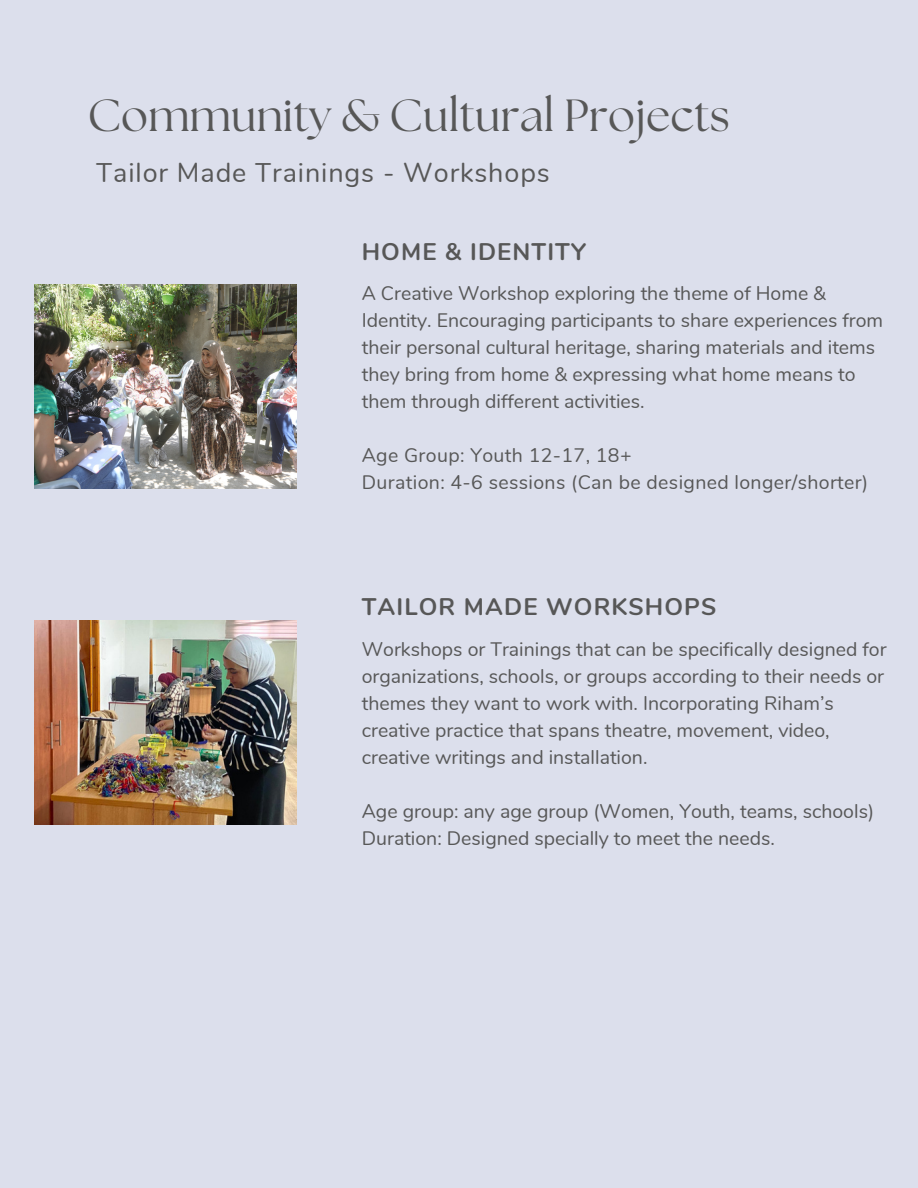
<style>
.page{position:relative;width:918px;height:1188px;background:#dcdfec}
.page>*{position:absolute;margin:0;border:0;box-sizing:border-box;transform-origin:0 0}
.t1{font:45px "The Seasons";letter-spacing:.005em;color:#575757}
.t2{font:27px "Nunito";letter-spacing:.035em;color:#575757}
.t3{font:700 24px "Nunito";letter-spacing:.045em;color:#575757}
.t4{font:19.5px/27px "Nunito";color:#575757}
.t5{font:19.5px/27px "Nunito";letter-spacing:.02em;color:#575757}
</style>
<div class="page">
<img style="left:34px;top:621px;width:262px;height:203px">
<img style="left:34px;top:285px;width:262px;height:203px">
<h1 class="t1" style="left:88px;top:95px;width:644px">Community &amp; Cultural Projects</h1>
<h2 class="t2" style="left:96px;top:154px;width:455px">Tailor Made Trainings - Workshops</h2>
<p class="t3" style="left:362px;top:235px;width:226px">HOME &amp; IDENTITY</p>
<p class="t4" style="left:362px;top:281px;width:523px">A Creative Workshop exploring the theme of Home &amp; Identity. Encouraging participants to share experiences from their personal cultural heritage, sharing materials and items they bring from home &amp; expressing what home means to them through different activities.</p>
<p class="t5" style="left:362px;top:443px;width:508px">Age Group: Youth 12-17, 18+<br>Duration: 4-6 sessions (Can be designed longer/shorter)</p>
<p class="t3" style="left:362px;top:591px;width:356px">TAILOR MADE WORKSHOPS</p>
<p class="t4" style="left:362px;top:636px;width:526px">Workshops or Trainings that can be specifically designed for organizations, schools, or groups according to their needs or themes they want to work with. Incorporating Riham’s creative practice that spans theatre, movement, video, creative writings and installation.</p>
<p class="t4" style="left:362px;top:798px;width:514px">Age group: any age group (Women, Youth, teams, schools)<br>Duration: Designed specially to meet the needs.</p>
</div>
